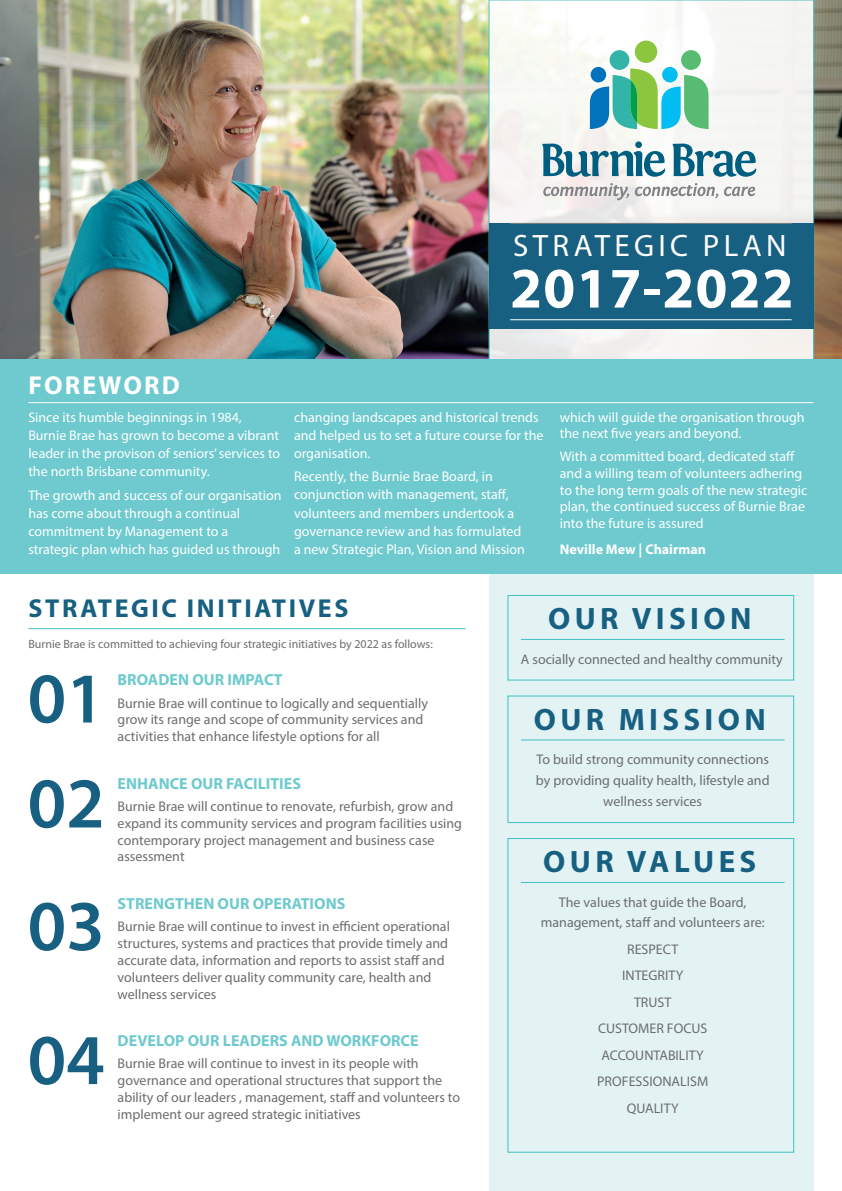
<style>
.page{position:relative;width:842px;height:1191px;background:#fff}
.page>*{position:absolute;margin:0;border:0;box-sizing:border-box;transform-origin:0 0}
.t1{font:600 72px/104.9px "Myriad Pro";color:#176082}
.t2{font:700 57.6px "Myriad Pro";letter-spacing:.02em;color:#fff}
.t3{font:700 31px "Myriad Pro";letter-spacing:.14em;color:#176082}
.t4{font:31px "Myriad Pro";letter-spacing:.14em;color:#fff}
.t5{font:700 26px "Myriad Pro";letter-spacing:.1em;color:#176082}
.t6{font:700 26px "Myriad Pro";letter-spacing:.08em;color:#fff}
.t7{font:700 16px "Myriad Pro";color:#6ecace}
.t8{font:14px/16.8px "Myriad Pro";color:#6c6d70}
.t9{font:14px/18px "Myriad Pro";color:#fff}
.t10{font:700 14px "Myriad Pro";color:#fff}
.t11{font:12px "Myriad Pro";color:#6c6d70}
</style>
<div class="page">
<img style="left:0;top:0;width:842px;height:359px">
<svg style="left:488px;top:0;width:326px;height:359px;fill:#f6f5f3"></svg>
<div style="left:489px;top:223px;width:325px;height:105px;background:#176082"></div>
<div style="left:489px;top:574px;width:325px;height:617px;background:#e3f3f4"></div>
<div style="left:507px;top:838px;width:287px;height:314px;border:1px solid #41c0c2"></div>
<div style="left:507px;top:695px;width:287px;height:128px;border:1px solid #41c0c2"></div>
<div style="left:507px;top:595px;width:287px;height:85px;border:1px solid #41c0c2"></div>
<div style="left:0;top:359px;width:842px;height:215px;background:#6ecace"></div>
<hr style="left:28px;top:402px;width:786px;height:1px;background:#fff">
<hr style="left:28px;top:628px;width:438px;height:1px;background:#41c0c2">
<hr style="left:510px;top:223px;width:282px;height:1px;background:#7c7f80">
<hr style="left:510px;top:319px;width:282px;height:1px;background:#fff">
<hr style="left:521px;top:639px;width:263px;height:1px;background:#41c0c2">
<hr style="left:521px;top:739px;width:263px;height:1px;background:#41c0c2">
<hr style="left:521px;top:882px;width:263px;height:1px;background:#41c0c2">
<svg style="left:543px;top:183px;width:86px;height:17px"></svg>
<svg style="left:635px;top:183px;width:83px;height:15px"></svg>
<svg style="left:724px;top:187px;width:31px;height:9px"></svg>
<svg style="left:672px;top:143px;width:85px;height:34px"></svg>
<svg style="left:542px;top:141px;width:124px;height:36px"></svg>
<div style="left:681px;top:50px;width:20px;height:20px;background:#57bc71;border-radius:50%"></div>
<div style="left:610px;top:50px;width:19px;height:20px;background:#32b4a9;border-radius:50%"></div>
<div style="left:635px;top:41px;width:22px;height:22px;background:#8bc63e;border-radius:50%"></div>
<svg style="left:590px;top:68px;width:118px;height:61px"></svg>
<h3 class="t4" style="left:513px;top:226px;width:275px">STRATEGIC PLAN</h3>
<h2 class="t2" style="left:510px;top:250px;width:285px">2017-2022</h2>
<h3 class="t6" style="left:28px;top:368px;width:153px">FOREWORD</h3>
<p class="t9" style="left:28px;top:408px;width:253px">Since its humble beginnings in 1984, Burnie Brae has grown to become a vibrant leader in the provison of seniors’ services to the north Brisbane community.</p>
<p class="t9" style="left:28px;top:485px;width:255px">The growth and success of our organisation has come about through a continual commitment by Management to a strategic plan which has guided us through</p>
<p class="t9" style="left:294px;top:408px;width:251px">changing landscapes and historical trends and helped us to set a future course for the organisation.</p>
<p class="t9" style="left:294px;top:467px;width:232px">Recently, the Burnie Brae Board, in conjunction with management, staff, volunteers and members undertook a governance review and has formulated a new Strategic Plan, Vision and Mission</p>
<p class="t9" style="left:560px;top:408px;width:246px;line-height:16.8px">which will guide the organisation through the next five years and beyond.</p>
<p class="t9" style="left:560px;top:447px;width:249px;line-height:16.8px">With a committed board, dedicated staff and a willing team of volunteers adhering to the long term goals of the new strategic plan, the continued success of Burnie Brae into the future is assured</p>
<p class="t10" style="left:560px;top:540px;width:148px">Neville Mew | Chairman</p>
<h3 class="t5" style="left:29px;top:591px;width:321px">STRATEGIC INITIATIVES</h3>
<p class="t11" style="left:28px;top:636px;width:406px">Burnie Brae is committed to achieving four strategic initiatives by 2022 as follows:</p>
<h1 class="t1" style="left:28px;top:644px;width:79px">01<br>02</h1>
<h1 class="t1" style="left:28px;top:857px;width:79px;line-height:133.9px">03<br>04</h1>
<p class="t7" style="left:118px;top:669px;width:166px">BROADEN OUR IMPACT</p>
<p class="t8" style="left:118px;top:694px;width:312px">Burnie Brae will continue to logically and sequentially grow its range and scope of community services and activities that enhance lifestyle options for all</p>
<p class="t7" style="left:118px;top:772px;width:185px">ENHANCE OUR FACILITIES</p>
<p class="t8" style="left:118px;top:797px;width:346px">Burnie Brae will continue to renovate, refurbish, grow and expand its community services and program facilities using contemporary project management and business case assessment</p>
<p class="t7" style="left:118px;top:893px;width:229px">STRENGTHEN OUR OPERATIONS</p>
<p class="t8" style="left:118px;top:918px;width:334px">Burnie Brae will continue to invest in efficient operational structures, systems and practices that provide timely and accurate data, information and reports to assist staff and volunteers deliver quality community care, health and wellness services</p>
<p class="t7" style="left:118px;top:1030px;width:303px">DEVELOP OUR LEADERS AND WORKFORCE</p>
<p class="t8" style="left:118px;top:1055px;width:344px">Burnie Brae will continue to invest in its people with governance and operational structures that support the ability of our leaders , management, staff and volunteers to implement our agreed strategic initiatives</p>
<h3 class="t3" style="left:548px;top:598px;width:205px">OUR VISION</h3>
<p class="t8" style="left:521px;top:650px;width:263px">A socially connected and healthy community</p>
<h3 class="t3" style="left:534px;top:699px;width:233px">OUR MISSION</h3>
<p class="t8" style="left:536px;top:749px;width:235px;line-height:20.8px;text-align:center">To build strong community connections by providing quality health, lifestyle and wellness services</p>
<h3 class="t3" style="left:543px;top:841px;width:215px">OUR VALUES</h3>
<p class="t8" style="left:541px;top:891px;width:225px;line-height:20.8px;text-align:center">The values that guide the Board, management, staff and volunteers are:</p>
<p class="t8" style="left:597px;top:935px;width:113px;line-height:26.5px;text-align:center">RESPECT<br>INTEGRITY<br>TRUST<br>CUSTOMER FOCUS<br>ACCOUNTABILITY<br>PROFESSIONALISM<br>QUALITY</p>
</div>
